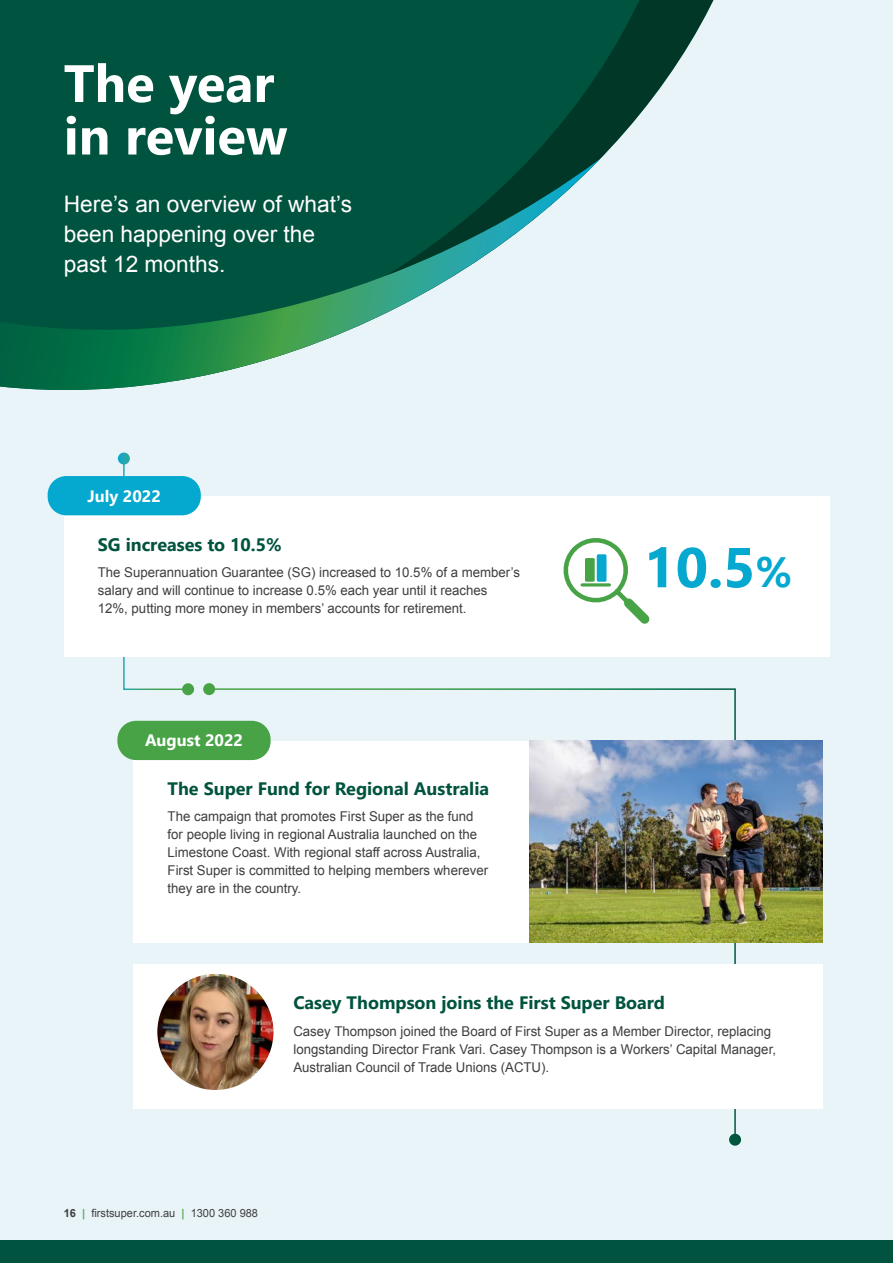
<style>
.page{position:relative;width:893px;height:1263px;background:#fff}
.page>*{position:absolute;margin:0;border:0;box-sizing:border-box;transform-origin:0 0}
._2023_AR__Intro_text_B_Forest_Arial{font:700 56.1px "Segoe UI";color:#05a8ce}
._2022_DL__Section_Heading{font:700 52.5px/52.5px "Segoe UI";color:#fff}
._2022_DL__Section_Heading-2{font:22.65px/29.8px "Arial";color:#fff}
._2023__AR__Heading_L1{font:700 18px "Segoe UI";color:#00533e}
.t1{font:700 16.5px "Segoe UI";color:#fff}
._2023_AR__Body_Copy_9pt_12pt{font:13.5px/18px "Arial";color:#3e3e3f}
.t2{font:11.25px "Arial";color:#3e3e3f}
.s1{font-size:42.3px}
.s2{font-weight:700}
.s3{font-weight:700;color:#5da953}
</style>
<div class="page">
<div style="left:0;top:0;width:893px;height:1251px;background:#e9f4f9"></div>
<svg style="left:118px;top:656px;width:76px;height:39px"></svg>
<svg style="left:0;top:0;width:201px;height:516px;fill:#00533e"></svg>
<svg style="left:170px;top:0;width:544px;height:159px;background:#155e4c"></svg>
<svg style="left:0;top:159px;width:600px;height:241px"></svg>
<div style="left:64px;top:496px;width:765px;height:160px;background:#fff"></div>
<div style="left:48px;top:476px;width:153px;height:39px;background:#05a8ce;border-radius:19px"></div>
<div style="left:134px;top:741px;width:689px;height:202px;background:#fff"></div>
<div style="left:117px;top:721px;width:154px;height:39px;background:#47a346;border-radius:19px"></div>
<svg style="left:208px;top:688px;width:529px;height:446px"></svg>
<svg style="left:203px;top:683px;width:12px;height:12px"></svg>
<svg style="left:729px;top:1134px;width:12px;height:12px"></svg>
<img style="left:529px;top:741px;width:294px;height:202px">
<div style="left:134px;top:964px;width:689px;height:144px;background:#fff"></div>
<img style="left:157px;top:974px;width:116px;height:116px;border-radius:58px">
<svg style="left:563px;top:538px;width:87px;height:86px"></svg>
<svg style="left:585px;top:558px;width:10px;height:24px"></svg>
<div style="left:597px;top:554px;width:9px;height:28px;background:#05a8ce"></div>
<div style="left:0;top:1241px;width:893px;height:22px;background:#00533e"></div>
<p class="_2022_DL__Section_Heading" style="left:64px;top:53px;width:225px">The year in review</p>
<p class="_2022_DL__Section_Heading-2" style="left:64px;top:189px;width:290px">Here’s an overview of what’s been happening over the past 12 months.</p>
<p class="t1" style="left:88px;top:480px;width:75px">July 2022</p>
<p class="_2023__AR__Heading_L1" style="left:98px;top:527px;width:185px">SG increases to 10.5%</p>
<p class="_2023_AR__Body_Copy_9pt_12pt" style="left:98px;top:563px;width:424px">The Superannuation Guarantee (SG) increased to 10.5% of a member’s salary and will continue to increase 0.5% each year until it reaches<br>12%, putting more money in members’ accounts for retirement.</p>
<p class="t1" style="left:145px;top:725px;width:99px">August 2022</p>
<p class="_2023__AR__Heading_L1" style="left:168px;top:771px;width:323px">The Super Fund for Regional Australia</p>
<p class="_2023_AR__Body_Copy_9pt_12pt" style="left:168px;top:807px;width:322px">The campaign that promotes First Super as the fund for people living in regional Australia launched on the Limestone Coast. With regional staff across Australia, First Super is committed to helping members wherever they are in the country.</p>
<p class="_2023_AR__Intro_text_B_Forest_Arial" style="left:643px;top:514px;width:150px">10.5<span class="s1">%</span></p>
<p class="_2023__AR__Heading_L1" style="left:293px;top:986px;width:373px">Casey Thompson joins the First Super Board</p>
<p class="_2023_AR__Body_Copy_9pt_12pt" style="left:293px;top:1022px;width:484px">Casey Thompson joined the Board of First Super as a Member Director, replacing longstanding Director Frank Vari. Casey Thompson is a Workers’ Capital Manager,<br>Australian Council of Trade Unions (ACTU).</p>
<p class="t2" style="left:64px;top:1205px;width:196px"><span class="s2">16</span> <span class="s3">|</span> firstsuper.com.au <span class="s3">|</span> 1300 360 988</p>
</div>
